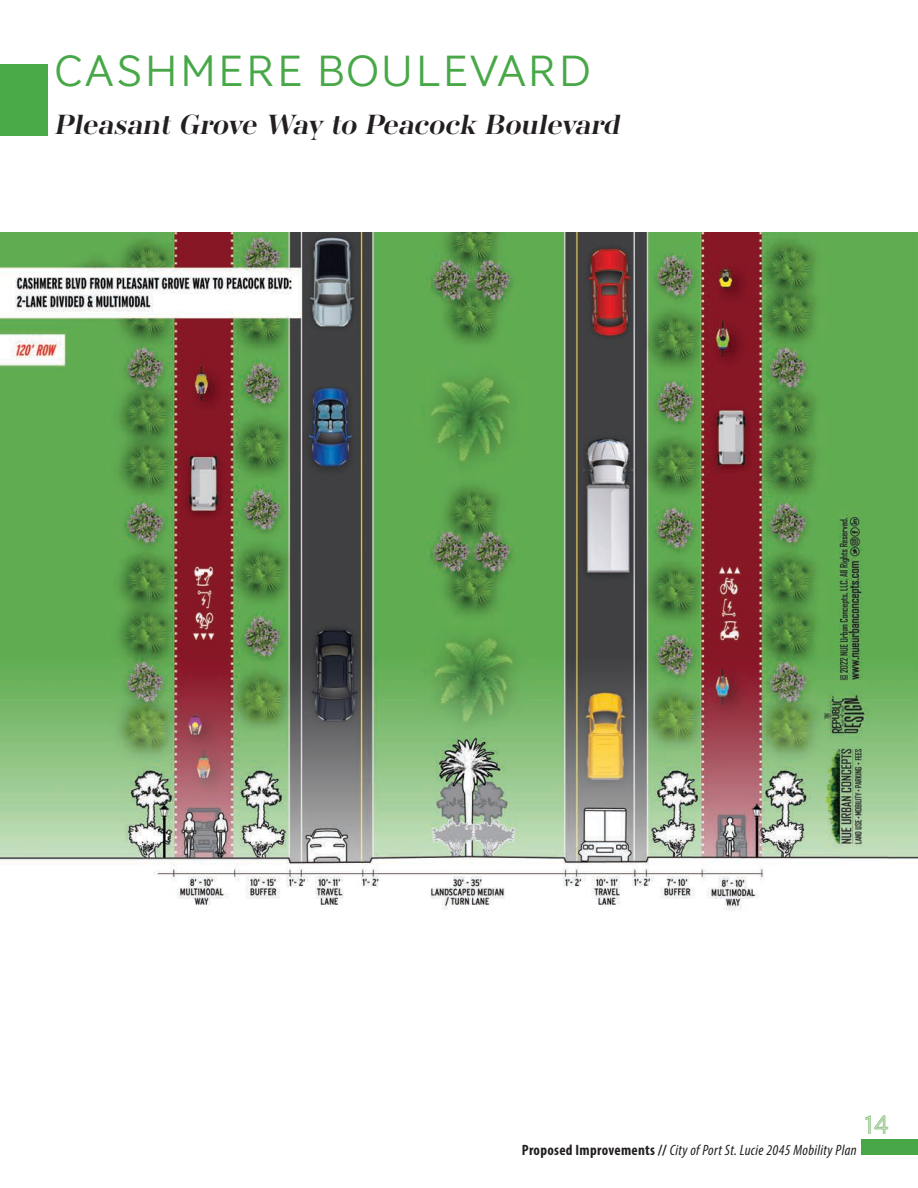
<style>
.page{position:relative;width:918px;height:1188px;background:#fff}
.page>*{position:absolute;margin:0;border:0;box-sizing:border-box;transform-origin:0 0}
.t1{font:300 45px "AW Conqueror Std Sans";color:#48a848}
.t2{font:italic 700 28.5px "AW Conqueror Std Didot";color:#231f20}
.t3{font:27px "AW Conqueror Std Inline";color:#84bd77}
.t4{font:italic 15px "Myriad Variable Concept";letter-spacing:.02em;color:#231f20}
.s1{font-family:"Myriad Pro";font-weight:700;font-style:normal;font-stretch:condensed}
</style>
<div class="page">
<div style="left:861px;top:1140px;width:57px;height:15px;background:#48a848"></div>
<img style="left:0;top:233px;width:918px;height:678px">
<div style="left:0;top:65px;width:48px;height:71px;background:#4baa48"></div>
<p class="t1" style="left:54px;top:34px;width:539px">CASHMERE BOULEVARD</p>
<p class="t2" style="left:54px;top:110px;width:573px">Pleasant Grove Way to Peacock Boulevard</p>
<p class="t4" style="left:522px;top:1141px;width:336px"><span class="s1">Proposed Improvements //</span> City of Port St. Lucie 2045 Mobility Plan</p>
<h3 class="t3" style="left:864px;top:1110px;width:27px">14</h3>
</div>
